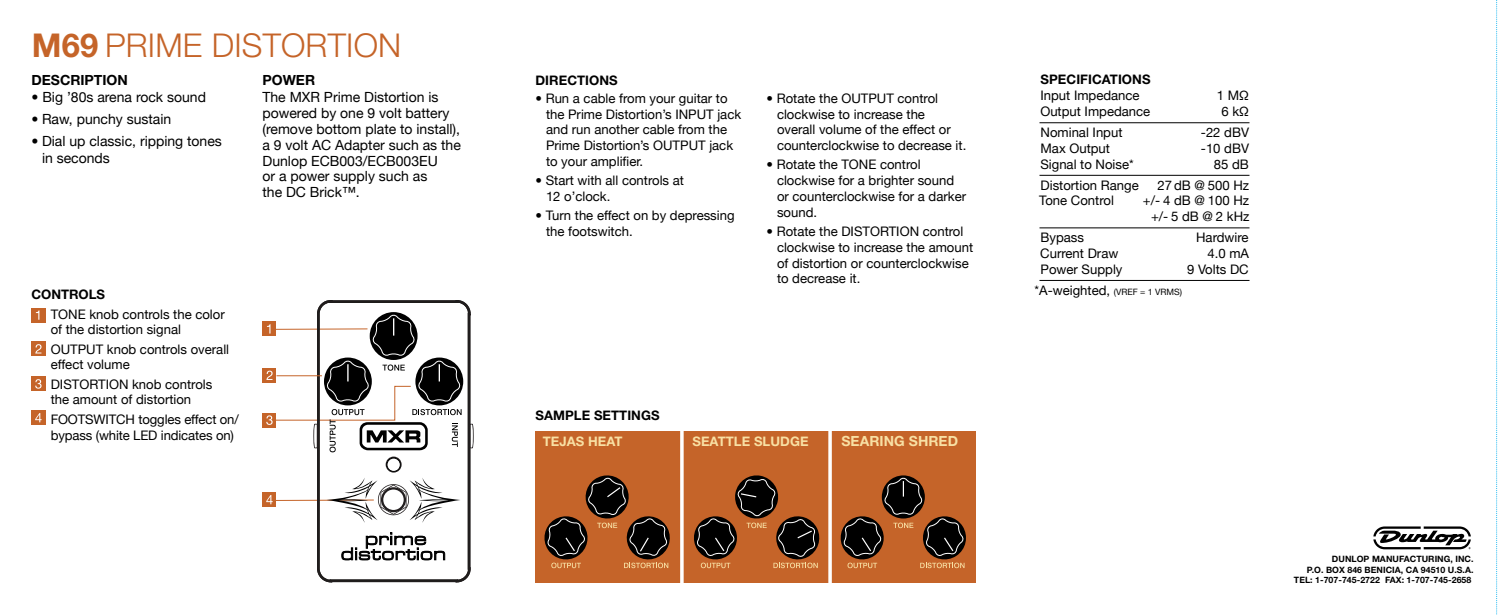
<style>
.page{position:relative;width:1512px;height:615px;background:#fff}
.page>*{position:absolute;margin:0;border:0;box-sizing:border-box;transform-origin:0 0}
.t1{font:300 32.9px "Helvetica Neue";letter-spacing:.005em;color:#c56429}
.t2{font:14px/15.8px "Helvetica Neue";color:#000}
.t3{font:700 14px "Helvetica Neue";color:#000}
.t4{font:700 14px "Helvetica Neue";letter-spacing:.005em;color:#f8e0a4}
.t5{font:13.12px/15.8px "Helvetica Neue";color:#000}
.t6{font:700 13.12px "Helvetica Neue";letter-spacing:.005em;color:#000}
.t7{font:700 13.12px "Helvetica Neue";letter-spacing:.005em;color:#f8e0a4}
.t8{font:700 8.75px/10.5px "Helvetica Neue";letter-spacing:.005em;color:#000;text-align:right}
.s1{font-weight:700}
.s2{font-size:8.75px}
</style>
<div class="page">
<hr style="left:274px;top:499px;width:100px;height:1px;background:#c56429">
<div style="left:536px;top:430px;width:440px;height:152px;background:#c56429"></div>
<svg style="left:680px;top:430px;width:4px;height:153px"></svg>
<svg style="left:828px;top:430px;width:4px;height:153px"></svg>
<svg style="left:1373px;top:526px;width:98px;height:23px"></svg>
<div style="left:31px;top:308px;width:14px;height:14px;background:#c56429"></div>
<svg style="left:36px;top:310px;width:3px;height:9px"></svg>
<div style="left:31px;top:341px;width:14px;height:14px;background:#c56429"></div>
<svg style="left:35px;top:344px;width:7px;height:9px"></svg>
<div style="left:31px;top:376px;width:14px;height:14px;background:#c56429"></div>
<svg style="left:35px;top:379px;width:7px;height:9px"></svg>
<div style="left:31px;top:410px;width:14px;height:14px;background:#c56429"></div>
<svg style="left:35px;top:413px;width:7px;height:9px"></svg>
<div style="left:262px;top:413px;width:14px;height:14px;background:#c56429"></div>
<div style="left:262px;top:492px;width:14px;height:14px;background:#c56429"></div>
<svg style="left:266px;top:495px;width:7px;height:9px"></svg>
<div style="left:262px;top:322px;width:14px;height:14px;background:#c56429"></div>
<div style="left:262px;top:368px;width:14px;height:14px;background:#c56429"></div>
<img style="left:317px;top:300px;width:154px;height:282px">
<svg style="left:341px;top:532px;width:104px;height:28px"></svg>
<svg style="left:386px;top:456px;width:16px;height:16px"></svg>
<div style="left:387px;top:458px;width:13px;height:13px;background:#fff;border-radius:50%"></div>
<div style="left:387px;top:457px;width:14px;height:14px;border:1px solid #000;border-radius:50%"></div>
<svg style="left:266px;top:313px;width:196px;height:139px"></svg>
<svg style="left:470px;top:423px;width:4px;height:25px"></svg>
<hr style="left:277px;top:375px;width:45px;height:1px;background:#c56429">
<svg style="left:544px;top:475px;width:126px;height:93px"></svg>
<svg style="left:694px;top:475px;width:126px;height:93px"></svg>
<svg style="left:840px;top:476px;width:126px;height:92px"></svg>
<hr style="left:1040px;top:122px;width:210px;height:1px;background:#000">
<hr style="left:1040px;top:175px;width:210px;height:1px;background:#000">
<hr style="left:1040px;top:227px;width:210px;height:1px;background:#000">
<hr style="left:1040px;top:280px;width:210px;height:1px;background:#000">
<svg style="left:327px;top:477px;width:134px;height:45px"></svg>
<svg style="left:1496px;top:0;width:2px;height:615px"></svg>
<h1 class="t1" style="left:32px;top:25px;width:371px"><span class="s1">M69</span> PRIME DISTORTION</h1>
<p class="t3" style="left:262px;top:71px;width:54px">POWER</p>
<p class="t2" style="left:262px;top:89px;width:200px">The MXR Prime Distortion is powered by one 9 volt battery (remove bottom plate to install), a 9 volt AC Adapter such as the<br>Dunlop ECB003/ECB003EU<br>or a power supply such as<br>the DC Brick™.</p>
<p class="t3" style="left:32px;top:71px;width:98px">DESCRIPTION</p>
<p class="t2" style="left:32px;top:89px;width:176px">• Big ’80s arena rock sound</p>
<p class="t2" style="left:32px;top:111px;width:141px">• Raw, punchy sustain</p>
<p class="t2" style="left:42px;top:132px;width:181px;line-height:16.8px;text-indent:-10px">• Dial up classic, ripping tones in seconds</p>
<p class="t6" style="left:32px;top:286px;width:75px">CONTROLS</p>
<p class="t5" style="left:51px;top:305px;width:176px">TONE knob controls the color of the distortion signal</p>
<p class="t5" style="left:51px;top:340px;width:180px">OUTPUT knob controls overall effect volume</p>
<p class="t5" style="left:51px;top:375px;width:163px">DISTORTION knob controls the amount of distortion</p>
<p class="t5" style="left:51px;top:410px;width:190px">FOOTSWITCH toggles effect on/ bypass (white LED indicates on)</p>
<p class="t6" style="left:536px;top:72px;width:84px">DIRECTIONS</p>
<p class="t5" style="left:546px;top:90px;width:197px;text-indent:-10px">• Run a cable from your guitar to the Prime Distortion’s INPUT jack and run another cable from the<br>Prime Distortion’s OUTPUT jack to your amplifier.</p>
<p class="t5" style="left:546px;top:172px;width:140px;text-indent:-10px">• Start with all controls at<br>12 o’clock.</p>
<p class="t5" style="left:546px;top:207px;width:190px;text-indent:-10px">• Turn the effect on by depressing the footswitch.</p>
<p class="t5" style="left:777px;top:90px;width:191px;text-indent:-10px">• Rotate the OUTPUT control clockwise to increase the overall volume of the effect or counterclockwise to decrease it.</p>
<p class="t5" style="left:777px;top:157px;width:191px;text-indent:-10px">• Rotate the TONE control clockwise for a brighter sound or counterclockwise for a darker sound.</p>
<p class="t5" style="left:777px;top:223px;width:198px;text-indent:-10px">• Rotate the DISTORTION control clockwise to increase the amount of distortion or counterclockwise to decrease it.</p>
<p class="t6" style="left:536px;top:407px;width:126px">SAMPLE SETTINGS</p>
<p class="t7" style="left:543px;top:432px;width:81px">TEJAS HEAT</p>
<p class="t7" style="left:692px;top:432px;width:118px">SEATTLE SLUDGE</p>
<p class="t4" style="left:841px;top:432px;width:118px">SEARING SHRED</p>
<p class="t6" style="left:1041px;top:72px;width:111px">SPECIFICATIONS</p>
<p class="t5" style="left:1041px;top:87px;width:101px">Input Impedance</p>
<p class="t5" style="left:1217px;top:87px;width:34px">1 MΩ</p>
<p class="t5" style="left:1040px;top:103px;width:111px">Output Impedance</p>
<p class="t5" style="left:1221px;top:103px;width:29px">6 kΩ</p>
<p class="t5" style="left:1041px;top:124px;width:83px">Nominal Input</p>
<p class="t5" style="left:1201px;top:124px;width:50px">-22 dBV</p>
<p class="t5" style="left:1041px;top:140px;width:71px">Max Output</p>
<p class="t5" style="left:1201px;top:140px;width:50px">-10 dBV</p>
<p class="t5" style="left:1040px;top:156px;width:95px">Signal to Noise*</p>
<p class="t5" style="left:1214px;top:156px;width:37px">85 dB</p>
<p class="t5" style="left:1041px;top:177px;width:100px">Distortion Range</p>
<p class="t5" style="left:1158px;top:177px;width:93px">27 dB @ 500 Hz</p>
<p class="t5" style="left:1039px;top:192px;width:76px">Tone Control</p>
<p class="t5" style="left:1143px;top:192px;width:108px;text-align:right">+/- 4 dB @ 100 Hz +/- 5 dB @ 2 kHz</p>
<p class="t5" style="left:1041px;top:229px;width:45px">Bypass</p>
<p class="t5" style="left:1196px;top:229px;width:54px">Hardwire</p>
<p class="t5" style="left:1040px;top:245px;width:80px">Current Draw</p>
<p class="t5" style="left:1207px;top:245px;width:43px">4.0 mA</p>
<p class="t5" style="left:1041px;top:261px;width:83px">Power Supply</p>
<p class="t5" style="left:1187px;top:261px;width:63px">9 Volts DC</p>
<p class="t5" style="left:1035px;top:282px;width:149px">*A-weighted, <span class="s2">(VREF = 1 VRMS)</span></p>
<p class="t8" style="left:1294px;top:553px;width:181px">DUNLOP MANUFACTURING, INC.<br>P.O. BOX 846 BENICIA, CA 94510 U.S.A.<br>TEL: 1-707-745-2722 FAX: 1-707-745-2658</p>
</div>
